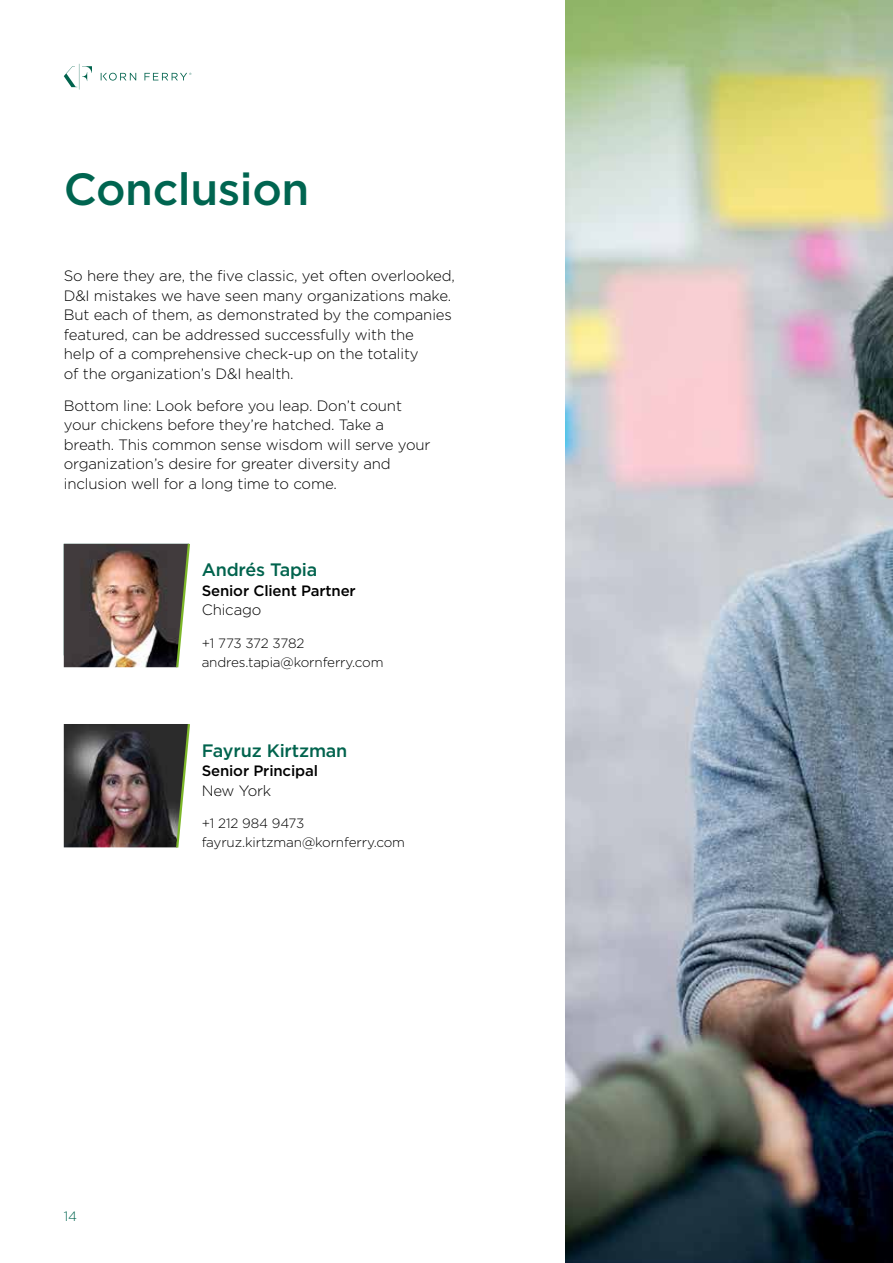
<style>
.page{position:relative;width:893px;height:1263px;background:#fff}
.page>*{position:absolute;margin:0;border:0;box-sizing:border-box;transform-origin:0 0}
.t1{font:500 45px "Gotham";letter-spacing:-.01em;color:#006550}
.t2{font:500 18px "Gotham";letter-spacing:-.01em;color:#00634d}
.t3{font:300 15px/19.5px "Gotham";letter-spacing:-.01em;color:#000}
.t4{font:500 15px "Gotham";letter-spacing:-.01em;color:#000}
.t5{font:300 13.5px/19.5px "Gotham";letter-spacing:-.01em;color:#000}
.t6{font:300 13.5px "Gotham";color:#006550}
</style>
<div class="page">
<svg style="left:64px;top:64px;width:28px;height:26px"></svg>
<svg style="left:101px;top:73px;width:90px;height:8px"></svg>
<img style="left:566px;top:0;width:327px;height:1263px">
<img style="left:63px;top:543px;width:127px;height:125px">
<img style="left:64px;top:724px;width:111px;height:123px">
<svg style="left:175px;top:724px;width:15px;height:124px"></svg>
<h1 class="t1" style="left:64px;top:160px;width:247px">Conclusion</h1>
<p class="t3" style="left:64px;top:266px;width:393px">So here they are, the five classic, yet often overlooked, D&amp;I mistakes we have seen many organizations make.<br>But each of them, as demonstrated by the companies featured, can be addressed successfully with the<br>help of a comprehensive check-up on the totality<br>of the organization’s D&amp;I health.</p>
<p class="t3" style="left:64px;top:395px;width:368px">Bottom line: Look before you leap. Don’t count your chickens before they’re hatched. Take a breath. This common sense wisdom will serve your organization’s desire for greater diversity and inclusion well for a long time to come.</p>
<p class="t2" style="left:202px;top:558px;width:117px">Andrés Tapia</p>
<p class="t4" style="left:202px;top:581px;width:156px">Senior Client Partner</p>
<p class="t3" style="left:202px;top:600px;width:61px">Chicago</p>
<p class="t5" style="left:202px;top:633px;width:183px">+1 773 372 3782 andres.tapia@kornferry.com</p>
<p class="t2" style="left:202px;top:738px;width:147px">Fayruz Kirtzman</p>
<p class="t4" style="left:202px;top:761px;width:118px">Senior Principal</p>
<p class="t3" style="left:202px;top:780px;width:71px">New York</p>
<p class="t5" style="left:202px;top:813px;width:205px">+1 212 984 9473 fayruz.kirtzman@kornferry.com</p>
<p class="t6" style="left:64px;top:1207px;width:15px">14</p>
</div>
